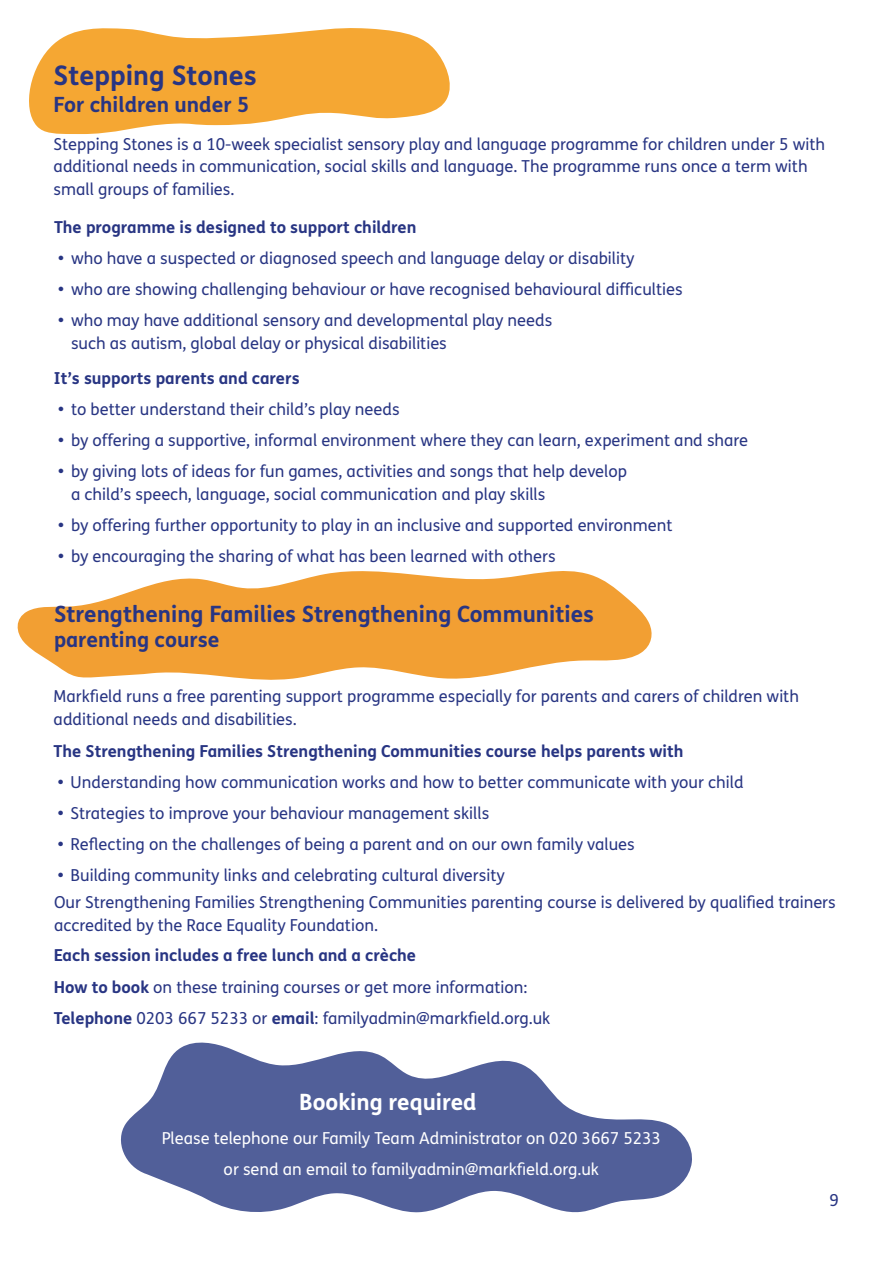
<style>
.page{position:relative;width:893px;height:1263px;background:#fff}
.page>*{position:absolute;margin:0;border:0;box-sizing:border-box;transform-origin:0 0}
.t1{font:700 27px "FS Mencap";color:#283583}
.t2{font:700 22.5px "FS Mencap";color:#283583}
.t3{font:700 22.5px "FS Mencap";color:#fff}
.t4{font:700 21px "FS Mencap";color:#283583}
.t5{font:16.5px/22.5px "FS Mencap";color:#283583}
.t6{font:700 16.5px "FS Mencap";color:#283583}
.t7{font:16.5px/31px "FS Mencap";color:#fff;text-align:center}
.s1{font-weight:700}
</style>
<div class="page">
<svg style="left:17px;top:571px;width:635px;height:109px;fill:#f29f33"></svg>
<svg style="left:29px;top:28px;width:421px;height:106px;fill:#f5a733"></svg>
<svg style="left:121px;top:1042px;width:571px;height:171px;fill:#515f99"></svg>
<h1 class="t1" style="left:54px;top:58px;width:205px">Stepping Stones</h1>
<p class="t4" style="left:54px;top:91px;width:197px">For children under 5</p>
<p class="t5" style="left:54px;top:133px;width:773px">Stepping Stones is a 10-week specialist sensory play and language programme for children under 5 with additional needs in communication, social skills and language. The programme runs once a term with small groups of families.</p>
<p class="t6" style="left:54px;top:217px;width:364px">The programme is designed to support children</p>
<p class="t5" style="left:58px;top:247px;width:578px"><span class="s1">•</span> who have a suspected or diagnosed speech and language delay or disability</p>
<p class="t5" style="left:58px;top:278px;width:626px"><span class="s1">•</span> who are showing challenging behaviour or have recognised behavioural difficulties</p>
<p class="t5" style="left:71px;top:309px;width:483px;text-indent:-13px"><span class="s1">•</span> who may have additional sensory and developmental play needs such as autism, global delay or physical disabilities</p>
<p class="t6" style="left:54px;top:368px;width:247px">It’s supports parents and carers</p>
<p class="t5" style="left:58px;top:399px;width:343px"><span class="s1">•</span> to better understand their child’s play needs</p>
<p class="t5" style="left:58px;top:430px;width:691px"><span class="s1">•</span> by offering a supportive, informal environment where they can learn, experiment and share</p>
<p class="t5" style="left:71px;top:461px;width:558px;text-indent:-13px"><span class="s1">•</span> by giving lots of ideas for fun games, activities and songs that help develop a child’s speech, language, social communication and play skills</p>
<p class="t5" style="left:58px;top:514px;width:616px"><span class="s1">•</span> by offering further opportunity to play in an inclusive and supported environment</p>
<p class="t5" style="left:58px;top:545px;width:499px"><span class="s1">•</span> by encouraging the sharing of what has been learned with others</p>
<h2 class="t2" style="left:54px;top:600px;width:541px">Strengthening Families Strengthening Communities</h2>
<p class="t4" style="left:54px;top:627px;width:167px">parenting course</p>
<p class="t5" style="left:54px;top:686px;width:747px">Markfield runs a free parenting support programme especially for parents and carers of children with additional needs and disabilities.</p>
<p class="t6" style="left:54px;top:741px;width:631px">The Strengthening Families Strengthening Communities course helps parents with</p>
<p class="t5" style="left:58px;top:771px;width:687px"><span class="s1">•</span> Understanding how communication works and how to better communicate with your child</p>
<p class="t5" style="left:58px;top:802px;width:433px"><span class="s1">•</span> Strategies to improve your behaviour management skills</p>
<p class="t5" style="left:58px;top:833px;width:578px"><span class="s1">•</span> Reflecting on the challenges of being a parent and on our own family values</p>
<p class="t5" style="left:54px;top:862px;width:783px;line-height:27.3px"><span class="s1">•</span> Building community links and celebrating cultural diversity<br>Our Strengthening Families Strengthening Communities parenting course is delivered by qualified trainers</p>
<p class="t5" style="left:54px;top:914px;width:325px">accredited by the Race Equality Foundation.</p>
<p class="t5" style="left:54px;top:940px;width:498px;line-height:31.3px"><span class="s1">Each session includes a free lunch and a crèche<br>How to book</span> on these training courses or get more information:<br><span class="s1">Telephone</span> 0203 667 5233 or <span class="s1">email</span>: familyadmin@markfield.org.uk</p>
<h2 class="t3" style="left:299px;top:1088px;width:179px">Booking required</h2>
<p class="t7" style="left:162px;top:1122px;width:501px">Please telephone our Family Team Administrator on 020 3667 5233 or send an email to familyadmin@markfield.org.uk</p>
<p class="t5" style="left:830px;top:1189px;width:11px">9</p>
</div>
